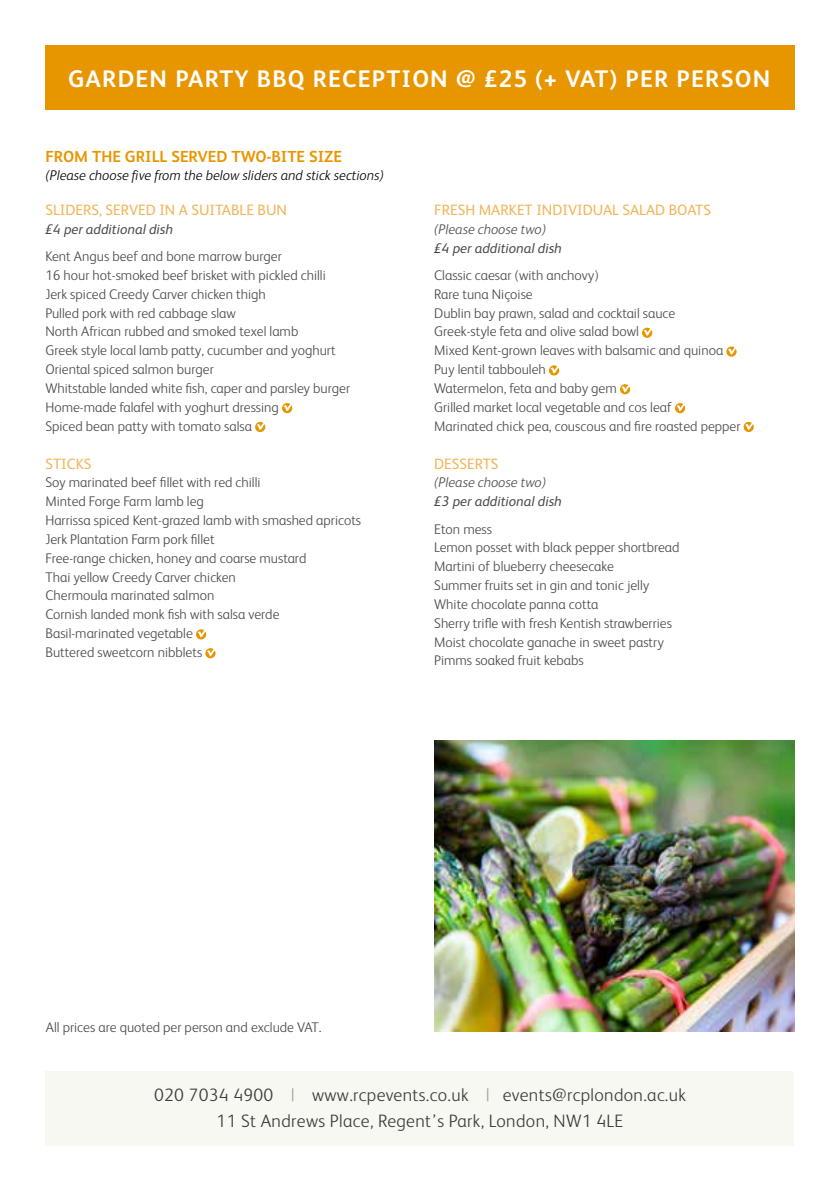
<style>
.page{position:relative;width:840px;height:1191px;background:#fff}
.page>*{position:absolute;margin:0;border:0;box-sizing:border-box;transform-origin:0 0}
.t1{font:700 24px "FS Albert";letter-spacing:.05em;color:#fff}
.t2{font:300 18px/26px "FS Albert";letter-spacing:.02em;color:#3c3c3b;text-align:center}
.t3{font:700 16px "FS Albert";color:#e89600}
.t4{font:15px "FS Albert";color:#f1b65a}
.t5{font:300 14px/18.8px "FS Albert";color:#4a4a49}
.t6{font:italic 14px "FS Albert";color:#4a4a49}
.t7{font:italic 300 14px "FS Albert";color:#000}
.t8{font:italic 300 14px "FS Albert";color:#4a4a49}
.s1{color:#9d9d9c}
</style>
<div class="page">
<svg style="left:642px;top:328px;width:10px;height:10px"></svg>
<svg style="left:726px;top:346px;width:10px;height:11px"></svg>
<svg style="left:549px;top:365px;width:10px;height:10px"></svg>
<svg style="left:620px;top:384px;width:9px;height:10px"></svg>
<svg style="left:675px;top:403px;width:9px;height:10px"></svg>
<svg style="left:743px;top:422px;width:10px;height:10px"></svg>
<div style="left:45px;top:45px;width:749px;height:64px;background:#e89600"></div>
<svg style="left:282px;top:403px;width:10px;height:10px"></svg>
<svg style="left:255px;top:422px;width:10px;height:10px"></svg>
<svg style="left:196px;top:629px;width:10px;height:10px"></svg>
<svg style="left:205px;top:648px;width:10px;height:10px"></svg>
<img style="left:434px;top:741px;width:360px;height:290px">
<div style="left:46px;top:1071px;width:747px;height:74px;background:#f8f8f2"></div>
<h1 class="t1" style="left:68px;top:65px;width:703px">GARDEN PARTY BBQ RECEPTION @ £25 (+ VAT) PER PERSON</h1>
<p class="t3" style="left:45px;top:147px;width:298px">FROM THE GRILL SERVED TWO-BITE SIZE</p>
<p class="t7" style="left:45px;top:168px;width:340px">(Please choose five from the below sliders and stick sections)</p>
<p class="t4" style="left:45px;top:201px;width:243px">SLIDERS, SERVED IN A SUITABLE BUN</p>
<p class="t6" style="left:45px;top:221px;width:129px">£4 per additional dish</p>
<p class="t5" style="left:45px;top:247px;width:306px">Kent Angus beef and bone marrow burger<br>16 hour hot-smoked beef brisket with pickled chilli Jerk spiced Creedy Carver chicken thigh<br>Pulled pork with red cabbage slaw<br>North African rubbed and smoked texel lamb<br>Greek style local lamb patty, cucumber and yoghurt Oriental spiced salmon burger<br>Whitstable landed white fish, caper and parsley burger Home-made falafel with yoghurt dressing<br>Spiced bean patty with tomato salsa</p>
<p class="t4" style="left:45px;top:455px;width:48px">STICKS</p>
<p class="t5" style="left:45px;top:473px;width:317px">Soy marinated beef fillet with red chilli<br>Minted Forge Farm lamb leg<br>Harrissa spiced Kent-grazed lamb with smashed apricots Jerk Plantation Farm pork fillet<br>Free-range chicken, honey and coarse mustard<br>Thai yellow Creedy Carver chicken<br>Chermoula marinated salmon<br>Cornish landed monk fish with salsa verde Basil-marinated vegetable<br>Buttered sweetcorn nibblets</p>
<p class="t4" style="left:434px;top:201px;width:278px">FRESH MARKET INDIVIDUAL SALAD BOATS</p>
<p class="t8" style="left:434px;top:221px;width:113px">(Please choose two)</p>
<p class="t6" style="left:434px;top:240px;width:129px">£4 per additional dish</p>
<p class="t5" style="left:434px;top:266px;width:308px">Classic caesar (with anchovy)<br>Rare tuna Niçoise<br>Dublin bay prawn, salad and cocktail sauce Greek-style feta and olive salad bowl<br>Mixed Kent-grown leaves with balsamic and quinoa Puy lentil tabbouleh<br>Watermelon, feta and baby gem<br>Grilled market local vegetable and cos leaf<br>Marinated chick pea, couscous and fire roasted pepper</p>
<p class="t4" style="left:434px;top:455px;width:66px">DESSERTS</p>
<p class="t8" style="left:434px;top:474px;width:113px">(Please choose two)</p>
<p class="t6" style="left:434px;top:493px;width:129px">£3 per additional dish</p>
<p class="t5" style="left:434px;top:519px;width:247px">Eton mess<br>Lemon posset with black pepper shortbread Martini of blueberry cheesecake<br>Summer fruits set in gin and tonic jelly White chocolate panna cotta<br>Sherry trifle with fresh Kentish strawberries Moist chocolate ganache in sweet pastry Pimms soaked fruit kebabs</p>
<p class="t5" style="left:46px;top:1018px;width:277px">All prices are quoted per person and exclude VAT.</p>
<p class="t2" style="left:154px;top:1081px;width:533px">020 7034 4900 <span class="s1">|</span> www.rcpevents.co.uk <span class="s1">|</span> events@rcplondon.ac.uk<br>11 St Andrews Place, Regent’s Park, London, NW1 4LE</p>
</div>
